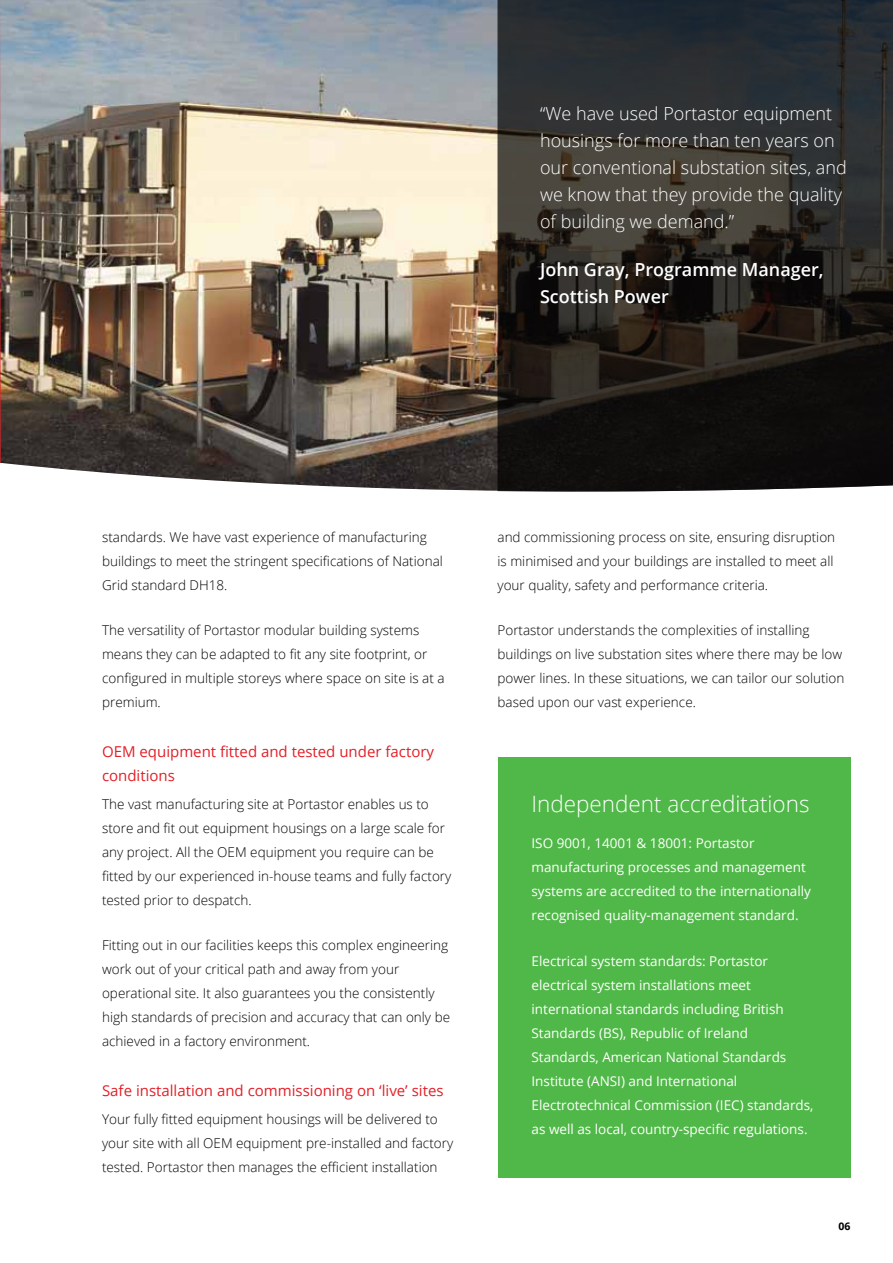
<style>
.page{position:relative;width:893px;height:1263px;background:#fff}
.page>*{position:absolute;margin:0;border:0;box-sizing:border-box;transform-origin:0 0}
.t1{font:300 22.5px "Open Sans";color:#fff}
.t2{font:300 18px/27px "Open Sans";color:#fff}
.t3{font:600 18px/27px "Open Sans";color:#fff}
.t4{font:15px/24px "Open Sans";color:#e31f27}
.t5{font:300 13.5px/24px "Open Sans";color:#000}
.t6{font:13.5px/24px "Open Sans";color:#fff}
.t7{font:700 10.5px "Open Sans";color:#000}
</style>
<div class="page">
<img style="left:1px;top:0;width:496px;height:491px">
<svg style="left:497px;top:0;width:396px;height:492px;background:#282725"></svg>
<svg style="left:0;top:0;width:1px;height:463px"></svg>
<div style="left:497px;top:757px;width:353px;height:421px;background:#50b848"></div>
<h2 class="t2" style="left:540px;top:100px;width:308px">“We have used Portastor equipment housings for more than ten years on our conventional substation sites, and we know that they provide the quality of building we demand.”</h2>
<h2 class="t3" style="left:540px;top:256px;width:285px">John Gray, Programme Manager,<br>Scottish Power</h2>
<p class="t5" style="left:102px;top:525px;width:342px">standards. We have vast experience of manufacturing buildings to meet the stringent specifications of National<br>Grid standard DH18.</p>
<p class="t5" style="left:102px;top:618px;width:344px">The versatility of Portastor modular building systems means they can be adapted to fit any site footprint, or configured in multiple storeys where space on site is at a premium.</p>
<p class="t4" style="left:102px;top:739px;width:333px">OEM equipment fitted and tested under factory conditions</p>
<p class="t5" style="left:102px;top:792px;width:351px">The vast manufacturing site at Portastor enables us to store and fit out equipment housings on a large scale for any project. All the OEM equipment you require can be fitted by our experienced in-house teams and fully factory tested prior to despatch.</p>
<p class="t5" style="left:102px;top:933px;width:350px">Fitting out in our facilities keeps this complex engineering work out of your critical path and away from your operational site. It also guarantees you the consistently high standards of precision and accuracy that can only be achieved in a factory environment.</p>
<p class="t4" style="left:102px;top:1078px;width:343px">Safe installation and commissioning on ‘live’ sites</p>
<p class="t5" style="left:102px;top:1107px;width:353px">Your fully fitted equipment housings will be delivered to your site with all OEM equipment pre-installed and factory tested. Portastor then manages the efficient installation</p>
<p class="t5" style="left:497px;top:525px;width:339px">and commissioning process on site, ensuring disruption is minimised and your buildings are installed to meet all your quality, safety and performance criteria.</p>
<p class="t5" style="left:497px;top:618px;width:348px">Portastor understands the complexities of installing buildings on live substation sites where there may be low power lines. In these situations, we can tailor our solution based upon our vast experience.</p>
<h1 class="t1" style="left:531px;top:788px;width:280px">Independent accreditations</h1>
<p class="t6" style="left:531px;top:831px;width:281px">ISO 9001, 14001 &amp; 18001: Portastor manufacturing processes and management systems are accredited to the internationally recognised quality-management standard.</p>
<p class="t6" style="left:531px;top:948px;width:284px">Electrical system standards: Portastor electrical system installations meet international standards including British Standards (BS), Republic of Ireland Standards, American National Standards Institute (ANSI) and International Electrotechnical Commission (IEC) standards, as well as local, country-specific regulations.</p>
<p class="t7" style="left:838px;top:1218px;width:13px">06</p>
</div>
